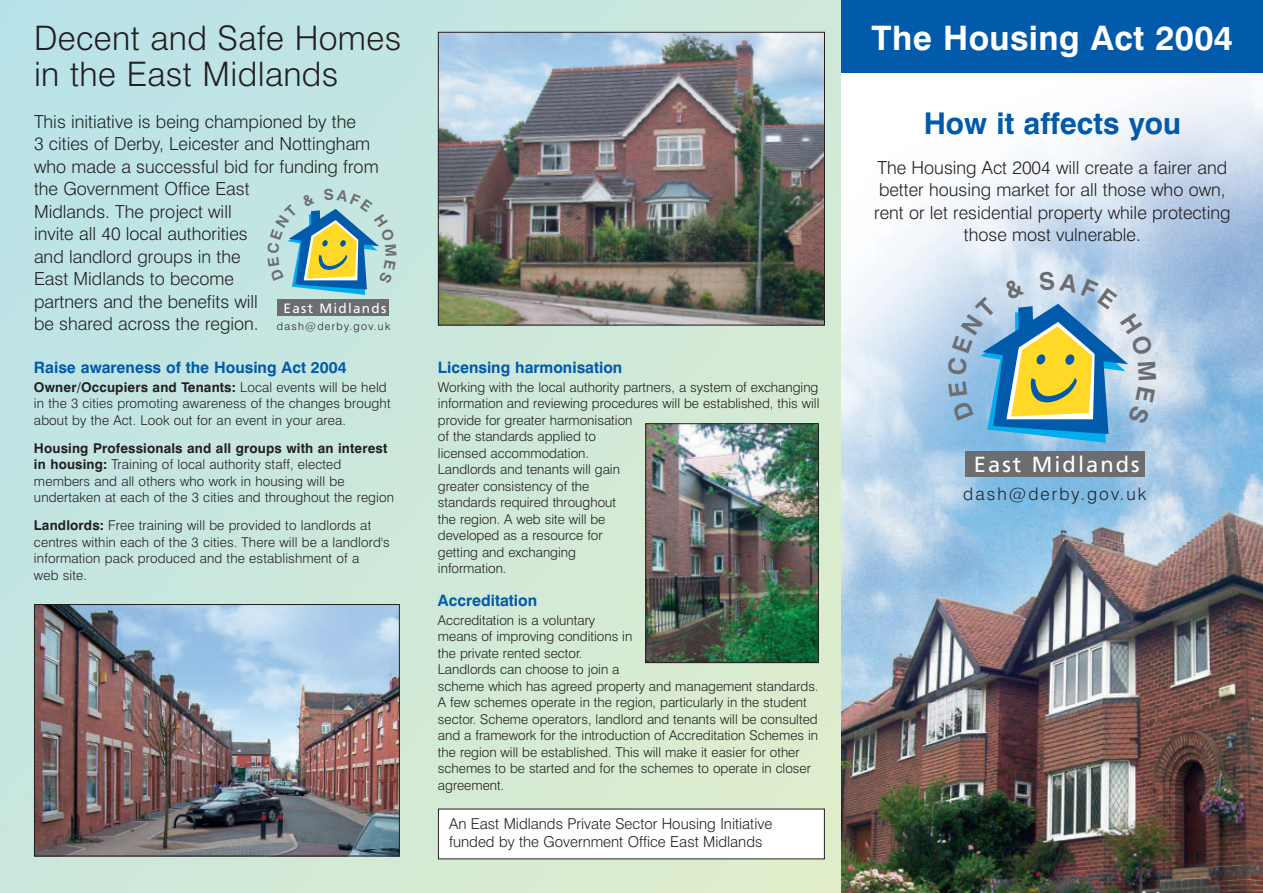
<style>
.page{position:relative;width:1263px;height:893px;background:#fff}
.page>*{position:absolute;margin:0;border:0;box-sizing:border-box;transform-origin:0 0}
.t1{font:300 33.75px/36px "Swiss 721 BT";letter-spacing:.01em;color:#231f20}
.t2{font:700 33.75px "Swiss 721 BT";letter-spacing:.01em;color:#fff}
.t3{font:700 30px "Swiss 721 BT";color:#015aaa}
.t4{font:21.9px "Frutiger";letter-spacing:.095em;color:#fff}
.t5{font:300 18px/22.5px "Swiss 721 BT";color:#231f20;text-align:center}
.t6{font:300 17.4px "Swiss 721 BT";letter-spacing:.12em;color:#231f20}
.t7{font:700 15.75px "Swiss 721 BT";color:#015aaa}
.t8{font:300 15px/18px "Swiss 721 BT";color:#231f20}
.t9{font:300 13.5px/16.5px "Swiss 721 BT";color:#231f20}
.t10{font:13.5px "Frutiger";letter-spacing:.095em;color:#fff}
.t11{font:300 10.8px "Swiss 721 BT";letter-spacing:.12em;color:#231f20}
.s1{font-weight:700}
</style>
<div class="page">
<img style="left:1px;top:0;width:841px;height:892px">
<img style="left:842px;top:72px;width:421px;height:820px">
<div style="left:842px;top:0;width:421px;height:72px;background:#015aaa"></div>
<div style="left:965px;top:451px;width:179px;height:25px;background:#6c6d70"></div>
<img style="left:36px;top:606px;width:362px;height:248px">
<div style="left:34px;top:604px;width:366px;height:252px;border:1px solid #231f20"></div>
<div style="left:278px;top:300px;width:111px;height:16px;background:#6c6d70"></div>
<img style="left:440px;top:34px;width:383px;height:289px">
<div style="left:438px;top:32px;width:387px;height:293px;border:1px solid #231f20"></div>
<img style="left:647px;top:425px;width:170px;height:236px">
<div style="left:645px;top:423px;width:174px;height:240px;border:1px solid #231f20"></div>
<div style="left:438px;top:809px;width:386px;height:49px;background:#fff"></div>
<svg style="left:948px;top:271px;width:208px;height:172px"></svg>
<svg style="left:267px;top:189px;width:129px;height:106px"></svg>
<p class="t1" style="left:34px;top:23px;width:369px">Decent and Safe Homes in the East Midlands</p>
<p class="t5" style="left:34px;top:112px;width:346px;text-align:left">This initiative is being championed by the<br>3 cities of Derby, Leicester and Nottingham who made a successful bid for funding from the Government Office East<br>Midlands. The project will<br>invite all 40 local authorities<br>and landlord groups in the<br>East Midlands to become<br>partners and the benefits will<br>be shared across the region.</p>
<p class="t7" style="left:34px;top:361px;width:314px">Raise awareness of the Housing Act 2004</p>
<p class="t9" style="left:34px;top:380px;width:358px"><span class="s1">Owner/Occupiers and Tenants:</span> Local events will be held in the 3 cities promoting awareness of the changes brought about by the Act. Look out for an event in your area.</p>
<p class="t9" style="left:34px;top:441px;width:362px"><span class="s1">Housing Professionals and all groups with an interest in housing:</span> Training of local authority staff, elected members and all others who work in housing will be undertaken at each of the 3 cities and throughout the region</p>
<p class="t9" style="left:34px;top:518px;width:357px"><span class="s1">Landlords:</span> Free training will be provided to landlords at centres within each of the 3 cities. There will be a landlord's information pack produced and the establishment of a<br>web site.</p>
<p class="t10" style="left:284px;top:302px;width:104px">East Midlands</p>
<p class="t11" style="left:277px;top:323px;width:115px">dash@derby.gov.uk</p>
<p class="t7" style="left:438px;top:361px;width:186px">Licensing harmonisation</p>
<p class="t9" style="left:438px;top:380px;width:383px">Working with the local authority partners, a system of exchanging information and reviewing procedures will be established, this will provide for greater harmonisation<br>of the standards applied to<br>licensed accommodation.<br>Landlords and tenants will gain<br>greater consistency of the<br>standards required throughout<br>the region. A web site will be<br>developed as a resource for<br>getting and exchanging<br>information.</p>
<p class="t7" style="left:438px;top:594px;width:101px">Accreditation</p>
<p class="t9" style="left:438px;top:613px;width:382px">Accreditation is a voluntary<br>means of improving conditions in<br>the private rented sector.<br>Landlords can choose to join a<br>scheme which has agreed property and management standards.<br>A few schemes operate in the region, particularly in the student sector. Scheme operators, landlord and tenants will be consulted and a framework for the introduction of Accreditation Schemes in the region will be established. This will make it easier for other schemes to be started and for the schemes to operate in closer agreement.</p>
<p class="t8" style="left:449px;top:816px;width:325px">An East Midlands Private Sector Housing Initiative funded by the Government Office East Midlands</p>
<p class="t2" style="left:872px;top:26px;width:363px">The Housing Act 2004</p>
<p class="t3" style="left:924px;top:112px;width:259px">How it affects you</p>
<p class="t5" style="left:874px;top:158px;width:358px">The Housing Act 2004 will create a fairer and better housing market for all those who own, rent or let residential property while protecting those most vulnerable.</p>
<p class="t4" style="left:974px;top:455px;width:167px">East Midlands</p>
<p class="t6" style="left:963px;top:487px;width:185px">dash@derby.gov.uk</p>
</div>
